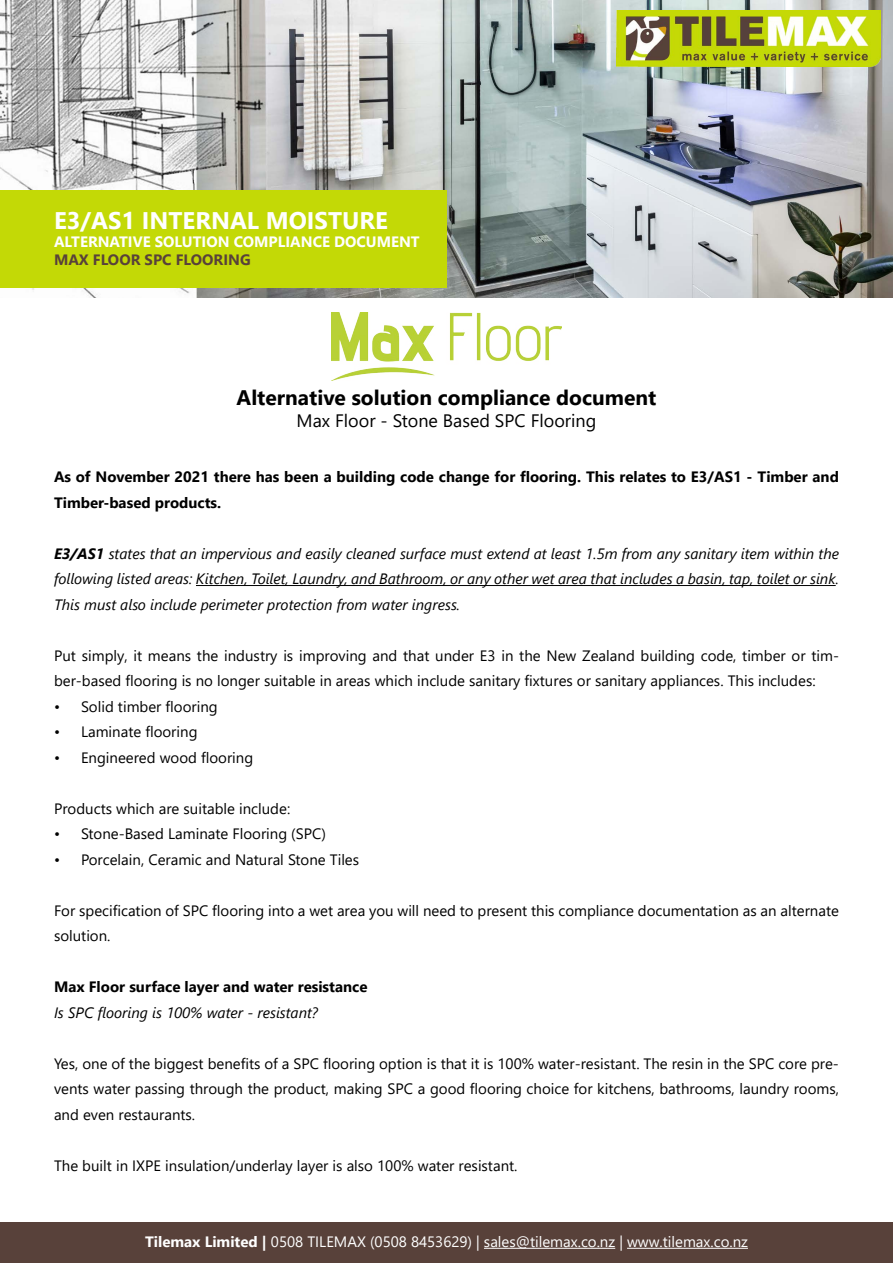
<style>
.page{position:relative;width:893px;height:1263px;background:#fff}
.page>*{position:absolute;margin:0;border:0;box-sizing:border-box;transform-origin:0 0}
.t1{font:700 24px "Segoe UI";color:#fff}
.t2{font:700 21px "Segoe UI";color:#000}
.t3{font:18px "Segoe UI";color:#000}
.t4{font:15px/25.5px "Segoe UI";color:#000}
.t5{font:italic 15px/25.5px "Segoe UI";color:#000;text-align:justify}
.t6{font:700 15px/25.5px "Segoe UI";color:#000}
.t7{font:15px "Segoe UI";color:#fff}
.t8{font:700 15px "Segoe UI";color:#fff}
.t9{font:700 15px "Segoe UI";color:#58413a}
.s1{font-weight:700}
</style>
<div class="page">
<img style="left:0;top:0;width:893px;height:297px">
<img style="left:617px;top:11px;width:263px;height:55px">
<div style="left:0;top:1222px;width:893px;height:41px;background:#58413a"></div>
<hr style="left:484px;top:1248px;width:131px;height:1px;background:#fff">
<hr style="left:627px;top:1248px;width:121px;height:1px;background:#fff">
<div style="left:0;top:190px;width:446px;height:98px;background:#c3d906"></div>
<img style="left:331px;top:313px;width:231px;height:67px">
<hr style="left:196px;top:585px;width:640px;height:1px;background:#000">
<h1 class="t1" style="left:54px;top:198px;width:335px">E3/AS1 INTERNAL MOISTURE</h1>
<p class="t8" style="left:54px;top:228px;width:367px">ALTERNATIVE SOLUTION COMPLIANCE DOCUMENT</p>
<p class="t9" style="left:54px;top:246px;width:198px">MAX FLOOR SPC FLOORING</p>
<h2 class="t2" style="left:237px;top:378px;width:421px">Alternative solution compliance document</h2>
<p class="t3" style="left:297px;top:403px;width:301px">Max Floor - Stone Based SPC Flooring</p>
<p class="t6" style="left:54px;top:463px;width:786px">As of November 2021 there has been a building code change for flooring. This relates to E3/AS1 - Timber and<br>Timber-based products.</p>
<p class="t5" style="left:54px;top:538px;width:786px"><span class="s1">E3/AS1</span> states that an impervious and easily cleaned surface must extend at least 1.5m from any sanitary item within the following listed areas: Kitchen, Toilet, Laundry, and Bathroom, or any other wet area that includes a basin, tap, toilet or sink.<br>This must also include perimeter protection from water ingress.</p>
<p class="t4" style="left:54px;top:641px;width:786px">Put simply, it means the industry is improving and that under E3 in the New Zealand building code, timber or tim&shy;ber-based flooring is no longer suitable in areas which include sanitary fixtures or sanitary appliances. This includes:</p>
<p class="t4" style="left:54px;top:692px;width:165px">• Solid timber flooring</p>
<p class="t4" style="left:54px;top:718px;width:145px">• Laminate flooring</p>
<p class="t4" style="left:54px;top:743px;width:201px">• Engineered wood flooring</p>
<p class="t4" style="left:54px;top:794px;width:238px">Products which are suitable include:</p>
<p class="t4" style="left:54px;top:820px;width:274px">• Stone-Based Laminate Flooring (SPC)</p>
<p class="t4" style="left:54px;top:845px;width:307px">• Porcelain, Ceramic and Natural Stone Tiles</p>
<p class="t4" style="left:54px;top:896px;width:786px">For specification of SPC flooring into a wet area you will need to present this compliance documentation as an alternate solution.</p>
<p class="t6" style="left:54px;top:973px;width:315px">Max Floor surface layer and water resistance</p>
<p class="t5" style="left:54px;top:997px;width:265px">Is SPC flooring is 100% water - resistant?</p>
<p class="t4" style="left:54px;top:1049px;width:786px;text-align:justify">Yes, one of the biggest benefits of a SPC flooring option is that it is 100% water-resistant. The resin in the SPC core pre&shy;vents water passing through the product, making SPC a good flooring choice for kitchens, bathrooms, laundry rooms, and even restaurants.</p>
<p class="t4" style="left:54px;top:1151px;width:465px">The built in IXPE insulation/underlay layer is also 100% water resistant.</p>
<p class="t7" style="left:145px;top:1227px;width:604px"><span class="s1">Tilemax Limited |</span> 0508 TILEMAX (0508 8453629) | sales@tilemax.co.nz | www.tilemax.co.nz</p>
</div>
